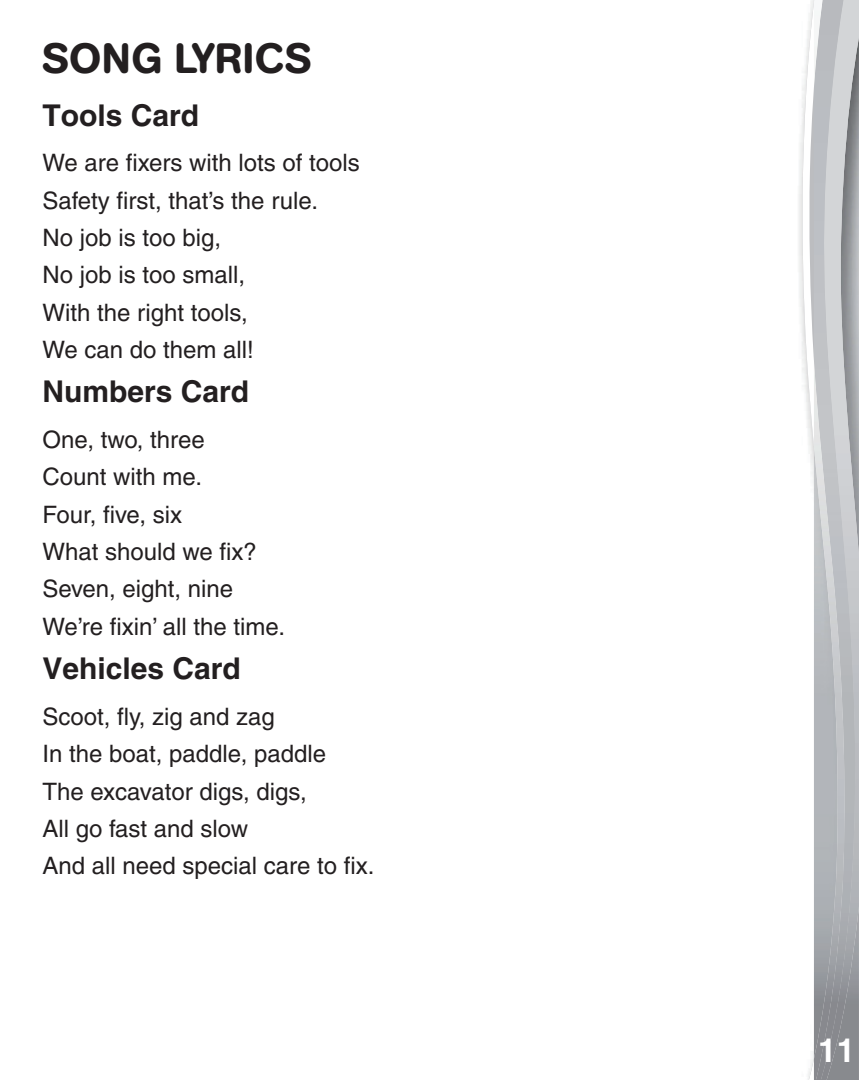
<style>
.page{position:relative;width:859px;height:1080px;background:#fff}
.page>*{position:absolute;margin:0;border:0;box-sizing:border-box;transform-origin:0 0}
.t1{font:500 42px "AG Book Rounded";letter-spacing:.02em;color:#231f20}
.t2{font:700 33px "Helvetica";color:#fff}
.t3{font:700 30px "Helvetica";color:#231f20}
.t4{font:500 24px/37.2px "Helvetica";color:#231f20}
</style>
<div class="page">
<svg style="left:802px;top:0;width:12px;height:1080px"></svg>
<img style="left:847px;top:906px;width:12px;height:174px">
<svg style="left:847px;top:0;width:12px;height:906px"></svg>
<img style="left:814px;top:0;width:33px;height:1080px">
<h1 class="t1" style="left:42px;top:33px;width:270px">SONG LYRICS</h1>
<p class="t3" style="left:42px;top:97px;width:158px">Tools Card</p>
<p class="t4" style="left:42px;top:144px;width:319px">We are fixers with lots of tools<br>Safety first, that’s the rule.<br>No job is too big,<br>No job is too small,<br>With the right tools,<br>We can do them all!</p>
<p class="t3" style="left:42px;top:374px;width:208px">Numbers Card</p>
<p class="t4" style="left:42px;top:421px;width:244px">One, two, three<br>Count with me.<br>Four, five, six<br>What should we fix?<br>Seven, eight, nine<br>We’re fixin’ all the time.</p>
<p class="t3" style="left:42px;top:650px;width:200px">Vehicles Card</p>
<p class="t4" style="left:42px;top:698px;width:334px">Scoot, fly, zig and zag<br>In the boat, paddle, paddle<br>The excavator digs, digs,<br>All go fast and slow<br>And all need special care to fix.</p>
<h2 class="t2" style="left:818px;top:1031px;width:38px">11</h2>
</div>
